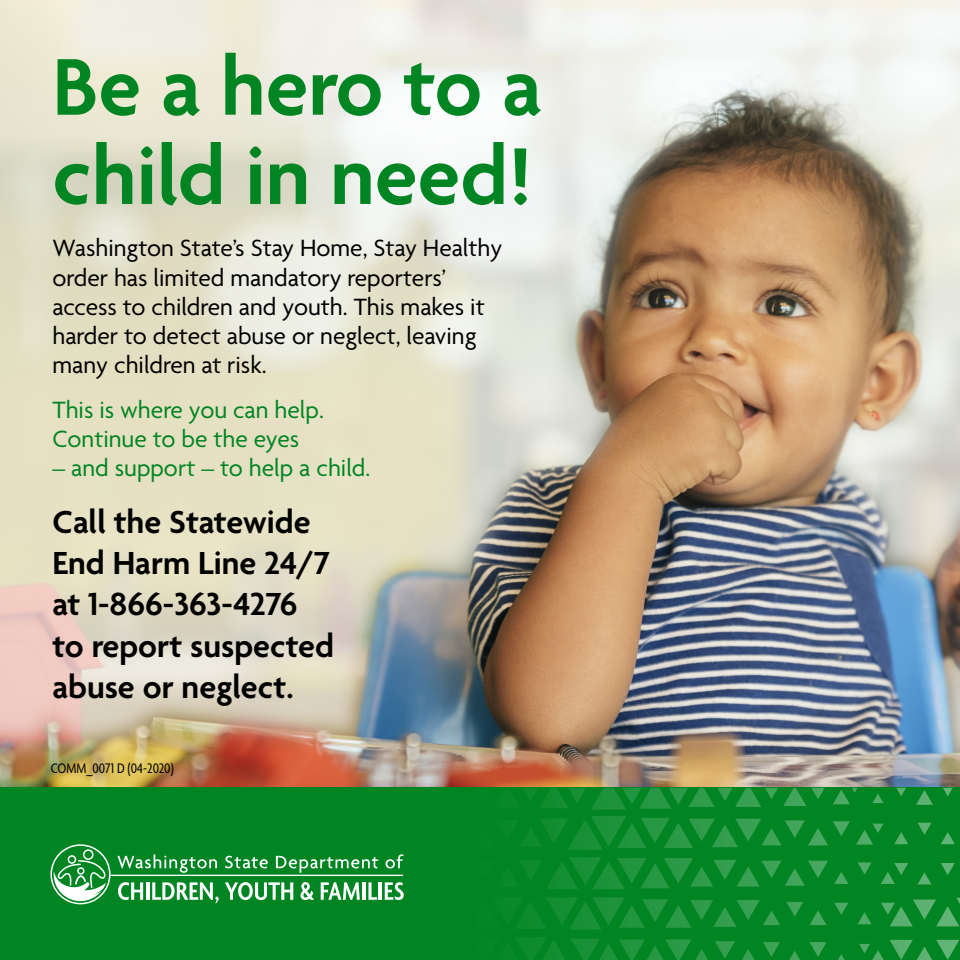
<style>
.page{position:relative;width:960px;height:960px;background:#fff}
.page>*{position:absolute;margin:0;border:0;box-sizing:border-box;transform-origin:0 0}
.t1{font:600 87px/89.2px "Agenda";color:#008522}
.t2{font:600 34.5px/41.4px "Agenda";color:#000}
.t3{font:25.5px/29.2px "Agenda";color:#000}
.t4{font:25.5px/29.2px "Agenda";color:#008522}
.t5{font:condensed 15px "Agenda";color:#000}
</style>
<div class="page">
<img style="left:0;top:0;width:960px;height:788px">
<div style="left:0;top:788px;width:960px;height:172px;background:#008522"></div>
<svg style="left:715px;top:941px;width:20px;height:17px"></svg>
<svg style="left:742px;top:949px;width:13px;height:11px"></svg>
<svg style="left:834px;top:872px;width:14px;height:12px"></svg>
<svg style="left:858px;top:912px;width:14px;height:12px"></svg>
<svg style="left:858px;top:862px;width:14px;height:13px"></svg>
<svg style="left:834px;top:903px;width:14px;height:12px"></svg>
<svg style="left:838px;top:954px;width:7px;height:6px"></svg>
<svg style="left:809px;top:942px;width:18px;height:15px"></svg>
<svg style="left:789px;top:951px;width:11px;height:9px"></svg>
<svg style="left:786px;top:902px;width:17px;height:15px"></svg>
<svg style="left:763px;top:942px;width:17px;height:15px"></svg>
<svg style="left:809px;top:911px;width:18px;height:14px"></svg>
<svg style="left:520px;top:857px;width:308px;height:32px"></svg>
<svg style="left:520px;top:816px;width:330px;height:34px"></svg>
<svg style="left:518px;top:788px;width:307px;height:22px"></svg>
<svg style="left:518px;top:937px;width:190px;height:23px"></svg>
<svg style="left:518px;top:897px;width:262px;height:33px"></svg>
<svg style="left:859px;top:944px;width:25px;height:16px"></svg>
<svg style="left:890px;top:940px;width:69px;height:20px"></svg>
<svg style="left:881px;top:898px;width:79px;height:28px"></svg>
<svg style="left:881px;top:863px;width:27px;height:21px"></svg>
<svg style="left:941px;top:832px;width:14px;height:12px"></svg>
<svg style="left:918px;top:872px;width:13px;height:12px"></svg>
<svg style="left:918px;top:823px;width:13px;height:12px"></svg>
<svg style="left:941px;top:863px;width:14px;height:12px"></svg>
<svg style="left:894px;top:832px;width:14px;height:12px"></svg>
<svg style="left:872px;top:794px;width:11px;height:9px"></svg>
<svg style="left:833px;top:788px;width:25px;height:16px"></svg>
<svg style="left:856px;top:824px;width:27px;height:21px"></svg>
<svg style="left:896px;top:788px;width:10px;height:8px"></svg>
<svg style="left:916px;top:790px;width:17px;height:15px"></svg>
<svg style="left:943px;top:788px;width:10px;height:8px"></svg>
<svg style="left:118px;top:882px;width:25px;height:18px"></svg>
<hr style="left:146px;top:882px;width:3px;height:18px;background:#fff">
<svg style="left:152px;top:882px;width:67px;height:21px"></svg>
<svg style="left:225px;top:882px;width:68px;height:18px"></svg>
<svg style="left:301px;top:882px;width:13px;height:18px"></svg>
<svg style="left:321px;top:882px;width:39px;height:18px"></svg>
<hr style="left:362px;top:882px;width:3px;height:18px;background:#fff">
<svg style="left:368px;top:882px;width:9px;height:18px"></svg>
<hr style="left:379px;top:882px;width:3px;height:18px;background:#fff">
<svg style="left:385px;top:882px;width:19px;height:18px"></svg>
<hr style="left:110px;top:875px;width:293px;height:1px;background:#fff">
<svg style="left:117px;top:854px;width:100px;height:19px"></svg>
<svg style="left:225px;top:856px;width:43px;height:12px"></svg>
<svg style="left:276px;top:856px;width:102px;height:17px"></svg>
<svg style="left:386px;top:854px;width:18px;height:14px"></svg>
<div style="left:50px;top:844px;width:61px;height:60px;border:2px solid #fff;border-radius:50%"></div>
<div style="left:83px;top:849px;width:11px;height:11px;border:2px solid #fff;border-radius:50%"></div>
<div style="left:68px;top:855px;width:8px;height:9px;border:2px solid #fff;border-radius:50%"></div>
<svg style="left:54px;top:858px;width:55px;height:43px"></svg>
<h1 class="t1" style="left:52px;top:48px;width:491px">Be a hero to a child in need!</h1>
<p class="t3" style="left:52px;top:235px;width:451px">Washington State’s Stay Home, Stay Healthy order has limited mandatory reporters’ access to children and youth. This makes it harder to detect abuse or neglect, leaving many children at risk.</p>
<p class="t4" style="left:52px;top:397px;width:273px">This is where you can help.<br>Continue to be the eyes</p>
<p class="t4" style="left:52px;top:455px;width:319px">– and support – to help a child.</p>
<h2 class="t2" style="left:52px;top:503px;width:283px">Call the Statewide<br>End Harm Line 24/7 at 1-866-363-4276 to report suspected abuse or neglect.</h2>
<p class="t5" style="left:51px;top:760px;width:125px">COMM_0071 D (04-2020)</p>
</div>
